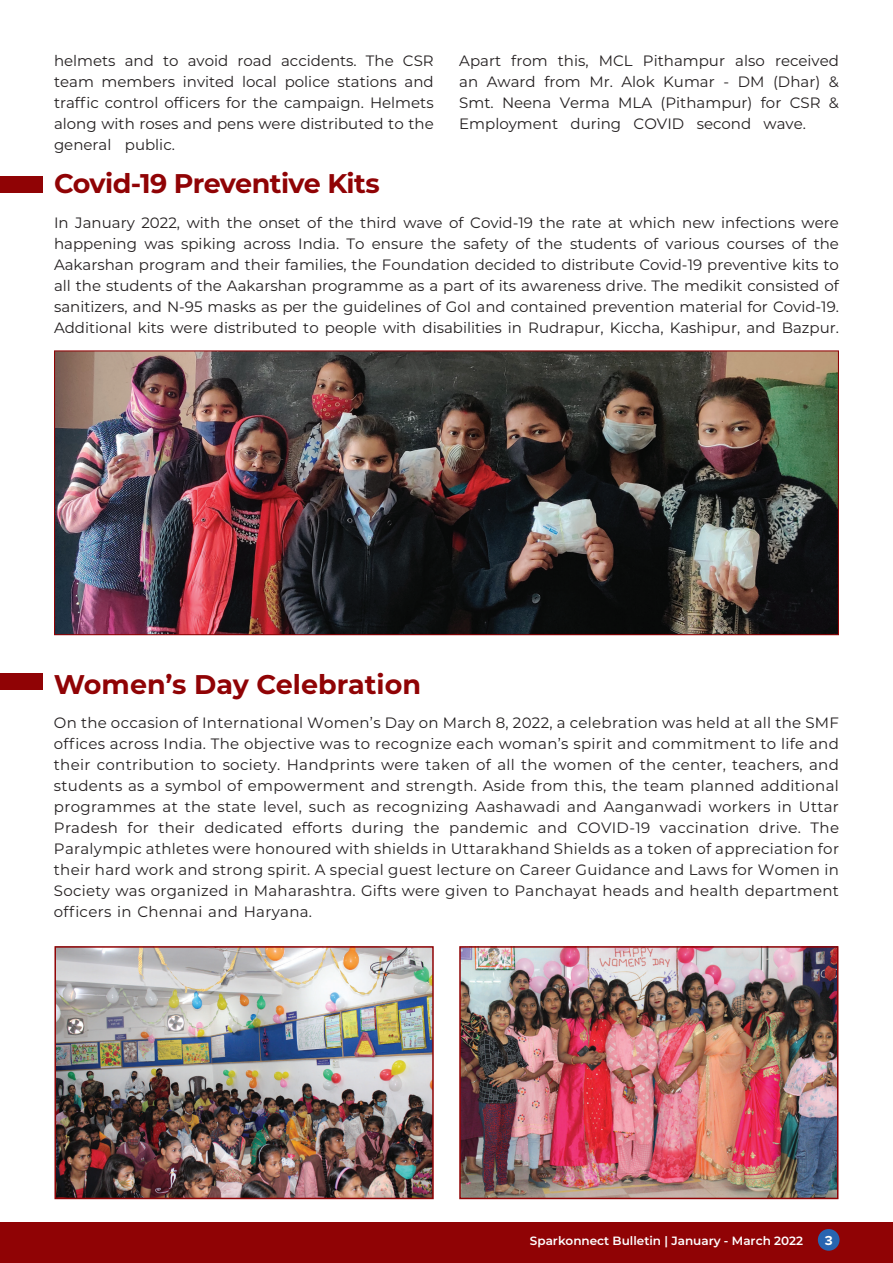
<style>
.page{position:relative;width:893px;height:1263px;background:#fff}
.page>*{position:absolute;margin:0;border:0;box-sizing:border-box;transform-origin:0 0}
.t1{font:700 27px "Montserrat";letter-spacing:-.02em;color:#900305}
.t2{font:700 27px "Montserrat";color:#900305}
.t3{font:15px/21px "Montserrat";color:#231f20;text-align:justify}
.t4{font:700 13.5px "Proxima Nova";color:#fff}
.t5{font:600 12px "Montserrat";color:#fff}
</style>
<div class="page">
<div style="left:0;top:1222px;width:893px;height:41px;background:#900305"></div>
<div style="left:818px;top:1229px;width:21px;height:22px;background:#2865b1;border-radius:50%"></div>
<div style="left:0;top:176px;width:42px;height:17px;background:#900305"></div>
<img style="left:56px;top:352px;width:781px;height:281px">
<div style="left:0;top:673px;width:42px;height:17px;background:#900305"></div>
<img style="left:462px;top:949px;width:373px;height:247px">
<div style="left:459px;top:946px;width:379px;height:253px;border:2px solid #900305"></div>
<img style="left:57px;top:949px;width:374px;height:247px">
<div style="left:54px;top:946px;width:380px;height:253px;border:2px solid #900305"></div>
<p class="t3" style="left:54px;top:49px;width:381px">helmets and to avoid road accidents. The CSR team members invited local police stations and traffic control officers for the campaign. Helmets along with roses and pens were distributed to the general public.</p>
<p class="t3" style="left:459px;top:49px;width:381px">Apart from this, MCL Pithampur also received an Award from Mr. Alok Kumar - DM (Dhar) &amp; Smt. Neena Verma MLA (Pithampur) for CSR &amp; Employment during COVID second wave.</p>
<h1 class="t1" style="left:54px;top:164px;width:327px">Covid-19 Preventive Kits</h1>
<p class="t3" style="left:54px;top:211px;width:786px">In January 2022, with the onset of the third wave of Covid-19 the rate at which new infections were happening was spiking across India. To ensure the safety of the students of various courses of the Aakarshan program and their families, the Foundation decided to distribute Covid-19 preventive kits to all the students of the Aakarshan programme as a part of its awareness drive. The medikit consisted of sanitizers, and N-95 masks as per the guidelines of GoI and contained prevention material for Covid-19.<br>Additional kits were distributed to people with disabilities in Rudrapur, Kiccha, Kashipur, and Bazpur.</p>
<h1 class="t2" style="left:54px;top:665px;width:369px">Women’s Day Celebration</h1>
<p class="t3" style="left:54px;top:712px;width:787px">On the occasion of International Women’s Day on March 8, 2022, a celebration was held at all the SMF offices across India. The objective was to recognize each woman’s spirit and commitment to life and their contribution to society. Handprints were taken of all the women of the center, teachers, and students as a symbol of empowerment and strength. Aside from this, the team planned additional programmes at the state level, such as recognizing Aashawadi and Aanganwadi workers in Uttar Pradesh for their dedicated efforts during the pandemic and COVID-19 vaccination drive. The Paralympic athletes were honoured with shields in Uttarakhand Shields as a token of appreciation for their hard work and strong spirit. A special guest lecture on Career Guidance and Laws for Women in Society was organized in Maharashtra. Gifts were given to Panchayat heads and health department officers in Chennai and Haryana.</p>
<p class="t5" style="left:530px;top:1232px;width:275px">Sparkonnect Bulletin | January - March 2022</p>
<p class="t4" style="left:825px;top:1232px;width:9px">3</p>
</div>
